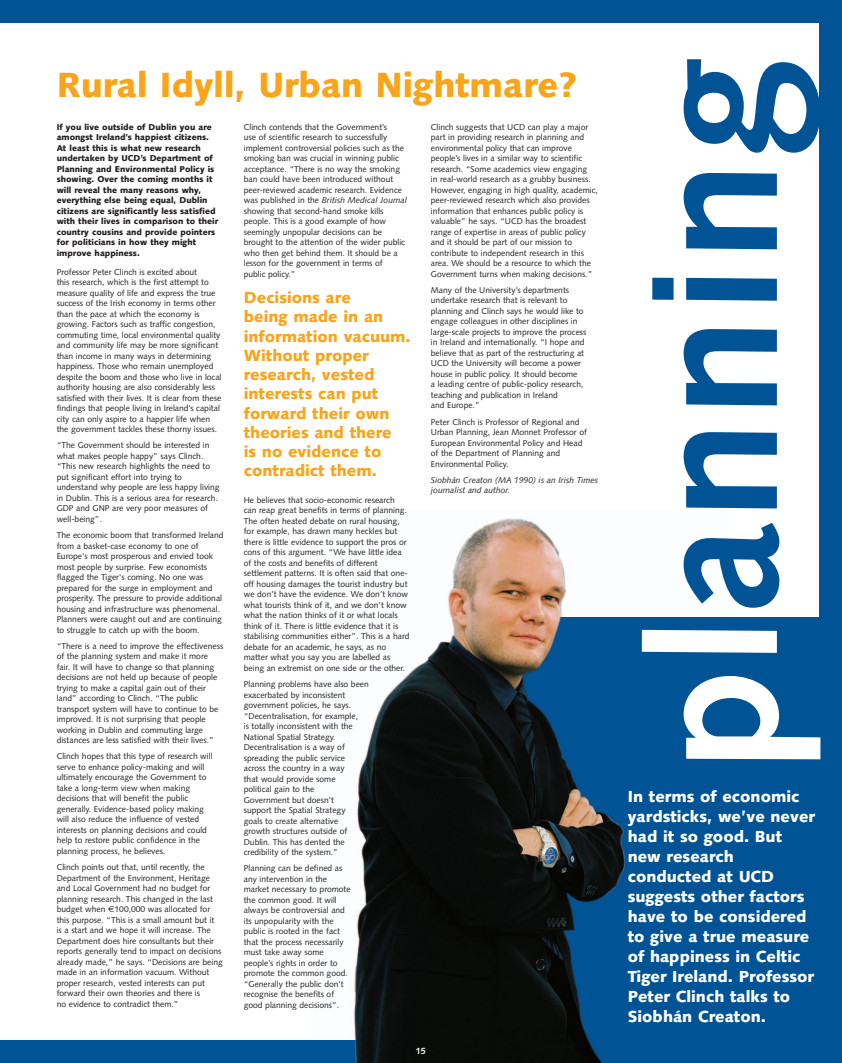
<style>
.page{position:relative;width:842px;height:1063px;background:#fff}
.page>*{position:absolute;margin:0;border:0;box-sizing:border-box;transform-origin:0 0}
.t1{font:700 180px "Syntax";letter-spacing:.015em;color:#005495}
.t2{font:900 35px "Syntax";color:#f9a51b}
.t3{font:900 16px/20px "Syntax";color:#fff}
.t4{font:900 16px/19.2px "Syntax";color:#f9a51b}
.t5{font:700 9px "Syntax";color:#fff}
.t6{font:8.5px/10.5px "Syntax";color:#231f20}
.t7{font:900 8.5px/10.5px "Syntax";color:#231f20}
.t8{font:italic 8.5px/10.5px "Syntax";color:#231f20}
.s1{font-family:"Euro Sans"}
.s2{font-style:italic}
.s3{color:#fff}
</style>
<div class="page">
<img style="left:353px;top:518px;width:375px;height:522px">
<div style="left:0;top:1040px;width:842px;height:23px;background:#005495"></div>
<div style="left:0;top:0;width:842px;height:23px;background:#005495"></div>
<div style="left:819px;top:0;width:23px;height:1063px;background:#005495"></div>
<div style="left:518px;top:618px;width:324px;height:445px;background:#005495"></div>
<img style="left:510px;top:618px;width:115px;height:422px">
<img style="left:354px;top:1040px;width:249px;height:23px">
<h2 class="t2" style="left:57px;top:71px;width:522px">Rural Idyll, Urban Nightmare?</h2>
<p class="t7" style="left:57px;top:122px;width:163px">If you live outside of Dublin you are amongst Ireland’s happiest citizens.<br>At least this is what new research undertaken by UCD’s Department of Planning and Environmental Policy is showing. Over the coming months it will reveal the many reasons why, everything else being equal, Dublin citizens are significantly less satisfied with their lives in comparison to their country cousins and provide pointers for politicians in how they might improve happiness.</p>
<p class="t6" style="left:57px;top:267px;width:166px">Professor Peter Clinch is excited about<br>this research, which is the first attempt to measure quality of life and express the true success of the Irish economy in terms other than the pace at which the economy is growing. Factors such as traffic congestion, commuting time, local environmental quality and community life may be more significant than income in many ways in determining happiness. Those who remain unemployed despite the boom and those who live in local authority housing are also considerably less satisfied with their lives. It is clear from these findings that people living in Ireland’s capital city can only aspire to a happier life when the government tackles these thorny issues.</p>
<p class="t6" style="left:57px;top:441px;width:164px">“The Government should be interested in what makes people happy” says Clinch. “This new research highlights the need to put significant effort into trying to understand why people are less happy living in Dublin. This is a serious area for research.<br>GDP and GNP are very poor measures of well-being”.</p>
<p class="t6" style="left:57px;top:531px;width:168px">The economic boom that transformed Ireland from a basket-case economy to one of Europe's most prosperous and envied took most people by surprise. Few economists flagged the Tiger's coming. No one was prepared for the surge in employment and prosperity. The pressure to provide additional housing and infrastructure was phenomenal.<br>Planners were caught out and are continuing to struggle to catch up with the boom.</p>
<p class="t6" style="left:57px;top:641px;width:168px">“There is a need to improve the effectiveness of the planning system and make it more fair. It will have to change so that planning decisions are not held up because of people trying to make a capital gain out of their land” according to Clinch. “The public transport system will have to continue to be improved. It is not surprising that people working in Dublin and commuting large distances are less satisfied with their lives.”</p>
<p class="t6" style="left:57px;top:752px;width:157px">Clinch hopes that this type of research will serve to enhance policy-making and will ultimately encourage the Government to take a long-term view when making decisions that will benefit the public generally. Evidence-based policy making will also reduce the influence of vested interests on planning decisions and could help to restore public confidence in the planning process, he believes.</p>
<p class="t6" style="left:57px;top:863px;width:168px">Clinch points out that, until recently, the Department of the Environment, Heritage and Local Government had no budget for planning research. This changed in the last budget when <span class="s1">€</span>100,000 was allocated for this purpose. “This is a small amount but it<br>is a start and we hope it will increase. The Department does hire consultants but their reports generally tend to impact on decisions already made,” he says. “Decisions are being made in an information vacuum. Without proper research, vested interests can put forward their own theories and there is<br>no evidence to contradict them.”</p>
<p class="t6" style="left:431px;top:122px;width:168px">Clinch suggests that UCD can play a major part in providing research in planning and environmental policy that can improve people’s lives in a similar way to scientific research. “Some academics view engaging<br>in real-world research as a grubby business.<br>However, engaging in high quality, academic, peer-reviewed research which also provides information that enhances public policy is valuable” he says. “UCD has the broadest range of expertise in areas of public policy and it should be part of our mission to contribute to independent research in this area. We should be a resource to which the Government turns when making decisions.”</p>
<p class="t6" style="left:431px;top:285px;width:157px">Many of the University’s departments undertake research that is relevant to planning and Clinch says he would like to engage colleagues in other disciplines in large-scale projects to improve the process in Ireland and internationally. “I hope and believe that as part of the restructuring at UCD the University will become a power house in public policy. It should become<br>a leading centre of public-policy research, teaching and publication in Ireland<br>and Europe.”</p>
<p class="t6" style="left:431px;top:417px;width:157px">Peter Clinch is Professor of Regional and Urban Planning, Jean Monnet Professor of European Environmental Policy and Head of the Department of Planning and Environmental Policy.</p>
<p class="t8" style="left:431px;top:475px;width:169px">Siobhán Creaton (MA 1990) is an Irish Times journalist and author.</p>
<p class="t6" style="left:244px;top:122px;width:165px">Clinch contends that the Government’s<br>use of scientific research to successfully implement controversial policies such as the smoking ban was crucial in winning public acceptance. “There is no way the smoking ban could have been introduced without peer-reviewed academic research. Evidence was published in the <span class="s2">British Medical Journal </span>showing that second-hand smoke kills people. This is a good example of how seemingly unpopular decisions can be brought to the attention of the wider public who then get behind them. It should be a lesson for the government in terms of<br>public policy.”</p>
<h3 class="t4" style="left:244px;top:290px;width:169px">Decisions are<br>being made in an information vacuum.<br>Without proper research, vested interests can put forward their own theories and there<br>is no evidence to contradict them.</h3>
<p class="t6" style="left:244px;top:495px;width:167px">He believes that socio-economic research can reap great benefits in terms of planning.<br>The often heated debate on rural housing, for example, has drawn many heckles but there is little evidence to support the pros or cons of this argument. “We have little idea of the costs and benefits of different settlement patterns. It is often said that one&shy;off housing damages the tourist industry but we don’t have the evidence. We don’t know what tourists think of it, and we don’t know what the nation thinks of it or what locals think of it. There is little evidence that it is stabilising communities either”. This is a hard debate for an academic, he says, as no matter what you say you are labelled as being an extremist on one side or the other.</p>
<p class="t6" style="left:244px;top:680px;width:127px">Planning problems have also been exacerbated by inconsistent government policies, he says. “Decentralisation, for example,<br>is totally inconsistent with the<br>National Spatial Strategy.<br>Decentralisation is a way of spreading the public service across the country in a way<br>that would provide some<br>political gain to the<br>Government but doesn’t<br>support the Spatial Strategy<br>goals to create alternative<br>growth structures outside of<br>Dublin. This has dented the credibility of the system.”</p>
<p class="t6" style="left:244px;top:864px;width:108px">Planning can be defined as any intervention in the market necessary to promote the common good. It will always be controversial and its unpopularity with the public is rooted in the fact that the process necessarily must take away some people’s rights in order to promote the common good. “Generally the public don’t recognise the benefits of good planning decisions”.</p>
<p class="t5" style="left:416px;top:1047px;width:12px">15</p>
<h1 class="t1" style="left:642px;top:769px;width:713px;rotate:-90deg"><span class="s3">pl</span>anning</h1>
<p class="t3" style="left:628px;top:788px;width:189px">In terms of economic yardsticks, we’ve never had it so good. But new research conducted at UCD suggests other factors have to be considered to give a true measure of happiness in Celtic<br>Tiger Ireland. Professor<br>Peter Clinch talks to<br>Siobhán Creaton.</p>
</div>
